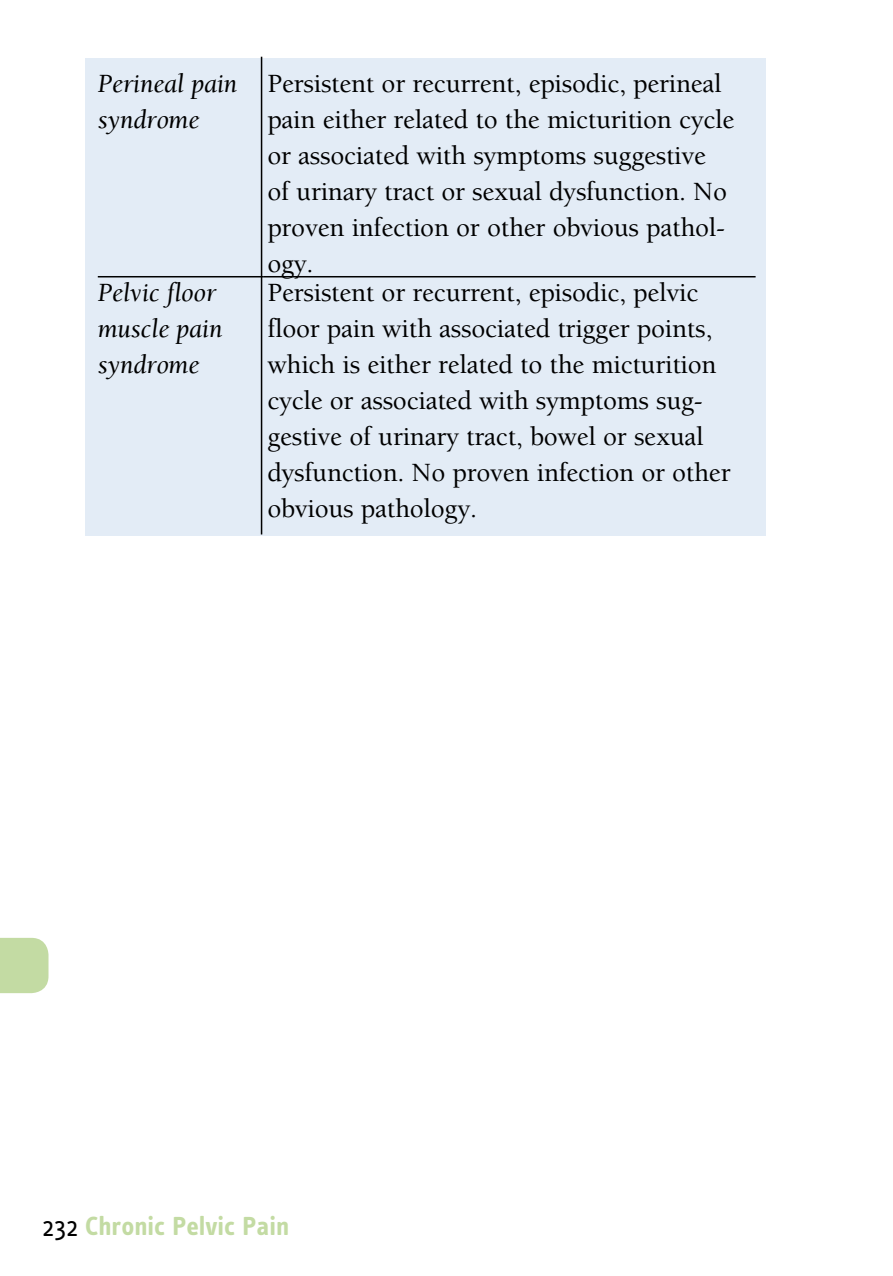
<style>
.page{position:relative;width:893px;height:1276px;background:#fff}
.page>*{position:absolute;margin:0;border:0;box-sizing:border-box;transform-origin:0 0}
.t1{font:500 27px/36px "Berkeley";letter-spacing:-.01em;color:#000}
.t2{font:italic 27px/36px "Berkeley";letter-spacing:-.01em;color:#000}
.t3{font:700 27px "Info Text";color:#c3dba3}
.s1{font-weight:400;color:#000}
</style>
<div class="page">
<div style="left:0;top:938px;width:49px;height:55px;background:#c3dba3"></div>
<div style="left:85px;top:59px;width:680px;height:477px;background:#e3ecf6"></div>
<hr style="left:98px;top:276px;width:165px;height:1px;background:#000">
<hr style="left:263px;top:276px;width:493px;height:1px;background:#000">
<hr style="left:261px;top:57px;width:1px;height:477px;background:#000">
<p class="t2" style="left:98px;top:66px;width:141px">Perineal pain syndrome</p>
<p class="t1" style="left:267px;top:66px;width:469px">Persistent or recurrent, episodic, perineal pain either related to the micturition cycle or associated with symptoms suggestive of urinary tract or sexual dysfunction. No proven infection or other obvious pathol&shy;ogy.</p>
<p class="t2" style="left:98px;top:275px;width:126px">Pelvic floor muscle pain syndrome</p>
<p class="t1" style="left:267px;top:275px;width:465px">Persistent or recurrent, episodic, pelvic floor pain with associated trigger points, which is either related to the micturition cycle or associated with symptoms sug&shy;gestive of urinary tract, bowel or sexual dysfunction. No proven infection or other obvious pathology.</p>
<p class="t3" style="left:43px;top:1210px;width:248px"><span class="s1">232</span> Chronic Pelvic Pain</p>
</div>
